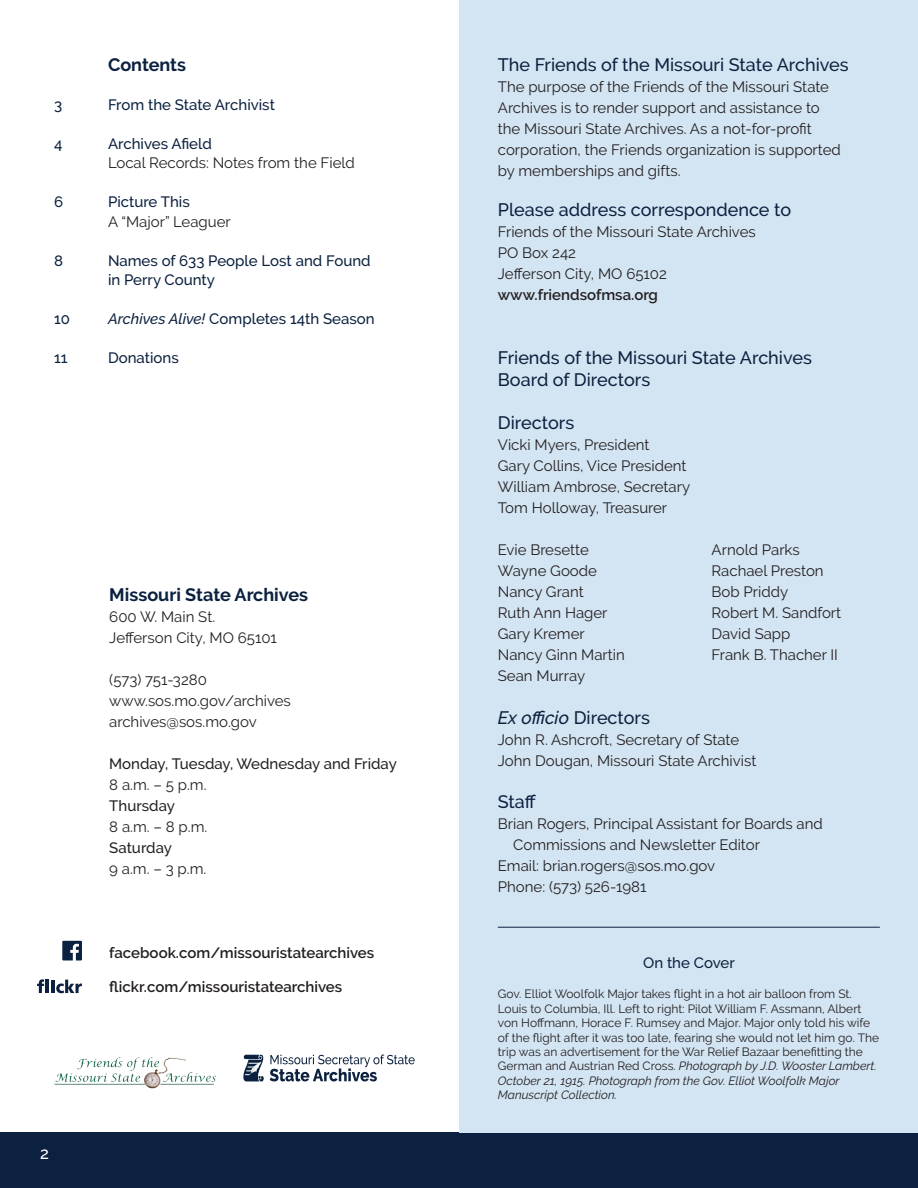
<style>
.page{position:relative;width:918px;height:1188px;background:#fff}
.page>*{position:absolute;margin:0;border:0;box-sizing:border-box;transform-origin:0 0}
.t1{font:500 18px "Raleway";color:#0b213f}
.t2{font:700 18px "Raleway";color:#0b213f}
.t3{font:italic 500 18px "Raleway";color:#0b213f}
.t4{font:500 16.5px "Raleway";color:#fff}
.t5{font:15px/21px "Raleway";color:#231f20}
.t6{font:500 15px "Raleway";color:#0b213f}
.t7{font:600 15px "Raleway";color:#231f20}
.t8{font:500 15px "Raleway";color:#231f20}
.t9{font:12px/14.4px "Raleway";color:#231f20}
.s1{font-style:italic}
.s2{font-style:normal}
</style>
<div class="page">
<div style="left:0;top:1132px;width:918px;height:56px;background:#0b213f"></div>
<div style="left:460px;top:0;width:458px;height:1132px;background:#d3e4f2"></div>
<img style="left:54px;top:1057px;width:162px;height:32px">
<hr style="left:498px;top:927px;width:382px;height:1px;background:#0b213f">
<svg style="left:270px;top:1055px;width:145px;height:26px"></svg>
<svg style="left:243px;top:1055px;width:21px;height:26px"></svg>
<svg style="left:62px;top:941px;width:20px;height:19px"></svg>
<svg style="left:37px;top:979px;width:45px;height:14px"></svg>
<p class="t2" style="left:108px;top:54px;width:80px">Contents</p>
<p class="t6" style="left:54px;top:96px;width:10px">3</p>
<p class="t6" style="left:108px;top:96px;width:168px">From the State Archivist</p>
<p class="t6" style="left:54px;top:135px;width:10px">4</p>
<p class="t6" style="left:108px;top:135px;width:105px">Archives Afield</p>
<p class="t5" style="left:108px;top:153px;width:248px">Local Records: Notes from the Field</p>
<p class="t6" style="left:54px;top:193px;width:11px">6</p>
<p class="t6" style="left:108px;top:193px;width:83px">Picture This</p>
<p class="t5" style="left:108px;top:211px;width:124px">A “Major” Leaguer</p>
<p class="t6" style="left:54px;top:252px;width:10px">8</p>
<p class="t6" style="left:108px;top:252px;width:264px">Names of 633 People Lost and Found</p>
<p class="t6" style="left:108px;top:271px;width:109px">in Perry County</p>
<p class="t6" style="left:54px;top:310px;width:17px">10</p>
<p class="t6" style="left:108px;top:310px;width:268px"><span class="s1">Archives Alive!</span> Completes 14th Season</p>
<p class="t6" style="left:54px;top:349px;width:15px">11</p>
<p class="t6" style="left:108px;top:349px;width:72px">Donations</p>
<p class="t2" style="left:109px;top:584px;width:200px">Missouri State Archives</p>
<p class="t5" style="left:109px;top:606px;width:107px">600 W. Main St.</p>
<p class="t5" style="left:109px;top:627px;width:169px">Jefferson City, MO 65101</p>
<p class="t5" style="left:109px;top:669px;width:99px">(573) 751-3280</p>
<p class="t5" style="left:109px;top:690px;width:183px">www.sos.mo.gov/archives</p>
<p class="t5" style="left:109px;top:711px;width:149px">archives@sos.mo.gov</p>
<p class="t8" style="left:109px;top:755px;width:289px">Monday, Tuesday, Wednesday and Friday</p>
<p class="t5" style="left:109px;top:774px;width:99px">8 a.m. – 5 p.m.</p>
<p class="t8" style="left:109px;top:797px;width:67px">Thursday</p>
<p class="t5" style="left:109px;top:816px;width:99px">8 a.m. – 8 p.m.</p>
<p class="t8" style="left:109px;top:839px;width:64px">Saturday</p>
<p class="t5" style="left:109px;top:858px;width:98px">9 a.m. – 3 p.m.</p>
<p class="t7" style="left:109px;top:944px;width:266px">facebook.com/missouristatearchives</p>
<p class="t7" style="left:109px;top:978px;width:234px">flickr.com/missouristatearchives</p>
<p class="t4" style="left:40px;top:1143px;width:10px">2</p>
<p class="t1" style="left:498px;top:54px;width:352px">The Friends of the Missouri State Archives</p>
<p class="t5" style="left:498px;top:76px;width:344px">The purpose of the Friends of the Missouri State Archives is to render support and assistance to the Missouri State Archives. As a not-for-profit corporation, the Friends organization is supported by memberships and gifts.</p>
<p class="t1" style="left:498px;top:199px;width:295px">Please address correspondence to</p>
<p class="t5" style="left:498px;top:221px;width:259px">Friends of the Missouri State Archives</p>
<p class="t5" style="left:498px;top:242px;width:80px">PO Box 242</p>
<p class="t5" style="left:498px;top:263px;width:171px">Jefferson City, MO 65102</p>
<p class="t7" style="left:498px;top:286px;width:162px">www.friendsofmsa.org</p>
<p class="t1" style="left:498px;top:348px;width:316px">Friends of the Missouri State Archives</p>
<p class="t1" style="left:498px;top:369px;width:154px">Board of Directors</p>
<p class="t1" style="left:498px;top:412px;width:78px">Directors</p>
<p class="t5" style="left:498px;top:434px;width:153px">Vicki Myers, President</p>
<p class="t5" style="left:498px;top:455px;width:190px">Gary Collins, Vice President</p>
<p class="t5" style="left:498px;top:476px;width:194px">William Ambrose, Secretary</p>
<p class="t5" style="left:498px;top:497px;width:171px">Tom Holloway, Treasurer</p>
<p class="t5" style="left:498px;top:539px;width:92px">Evie Bresette</p>
<p class="t5" style="left:498px;top:560px;width:101px">Wayne Goode</p>
<p class="t5" style="left:498px;top:581px;width:87px">Nancy Grant</p>
<p class="t5" style="left:498px;top:602px;width:111px">Ruth Ann Hager</p>
<p class="t5" style="left:498px;top:623px;width:88px">Gary Kremer</p>
<p class="t5" style="left:498px;top:644px;width:128px">Nancy Ginn Martin</p>
<p class="t5" style="left:498px;top:665px;width:89px">Sean Murray</p>
<p class="t3" style="left:498px;top:707px;width:154px">Ex officio <span class="s2">Directors</span></p>
<p class="t5" style="left:498px;top:729px;width:243px">John R. Ashcroft, Secretary of State</p>
<p class="t5" style="left:498px;top:750px;width:260px">John Dougan, Missouri State Archivist</p>
<p class="t1" style="left:498px;top:792px;width:40px">Staff</p>
<p class="t5" style="left:513px;top:813px;width:311px;text-indent:-15px">Brian Rogers, Principal Assistant for Boards and<br>Commissions and Newsletter Editor</p>
<p class="t5" style="left:498px;top:855px;width:219px">Email: brian.rogers@sos.mo.gov</p>
<p class="t5" style="left:498px;top:876px;width:150px">Phone: (573) 526-1981</p>
<p class="t5" style="left:712px;top:539px;width:90px">Arnold Parks</p>
<p class="t5" style="left:712px;top:560px;width:114px">Rachael Preston</p>
<p class="t5" style="left:712px;top:581px;width:78px">Bob Priddy</p>
<p class="t5" style="left:712px;top:602px;width:131px">Robert M. Sandfort</p>
<p class="t5" style="left:712px;top:623px;width:80px">David Sapp</p>
<p class="t5" style="left:712px;top:644px;width:128px">Frank B. Thacher II</p>
<p class="t6" style="left:643px;top:954px;width:93px">On the Cover</p>
<p class="t9" style="left:498px;top:987px;width:383px">Gov. Elliot Woolfolk Major takes flight in a hot air balloon from St.<br>Louis to Columbia, Ill. Left to right: Pilot William F. Assmann, Albert von Hoffmann, Horace F. Rumsey and Major. Major only told his wife of the flight after it was too late, fearing she would not let him go. The trip was an advertisement for the War Relief Bazaar benefitting the German and Austrian Red Cross. <span class="s1">Photograph by J.D. Wooster Lambert.<br>October 21, 1915. Photograph from the Gov. Elliot Woolfolk Major Manuscript Collection.</span></p>
</div>
